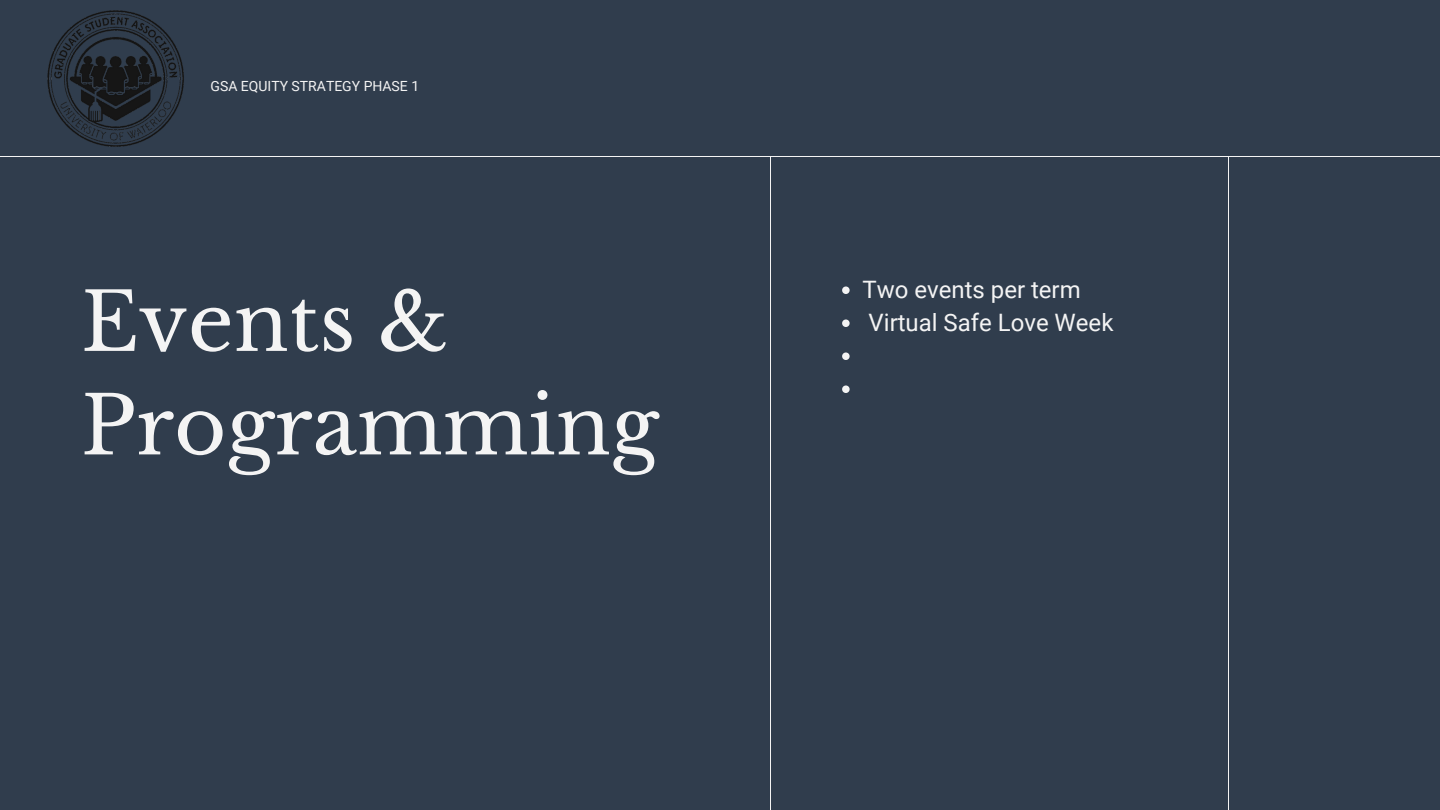
<style>
.page{position:relative;width:1440px;height:810px;background:#303d4d}
.page>*{position:absolute;margin:0;border:0;box-sizing:border-box;transform-origin:0 0}
.t1{font:80px/103.5px "Libre Baskerville";color:#f4f4f4}
.t2{font:24px "Roboto";color:#f4f4f4}
.t3{font:14px "Roboto";color:#f4f4f4}
</style>
<div class="page">
<hr style="left:0;top:156px;width:1440px;height:1px;background:#f4f4f4">
<hr style="left:770px;top:156px;width:1px;height:654px;background:#f4f4f4">
<hr style="left:1228px;top:156px;width:1px;height:654px;background:#f4f4f4">
<img style="left:47px;top:10px;width:137px;height:137px">
<svg style="left:842px;top:286px;width:8px;height:8px"></svg>
<svg style="left:842px;top:320px;width:8px;height:7px"></svg>
<svg style="left:842px;top:352px;width:8px;height:8px"></svg>
<svg style="left:842px;top:386px;width:8px;height:7px"></svg>
<p class="t3" style="left:211px;top:78px;width:210px">GSA EQUITY STRATEGY PHASE 1</p>
<p class="t1" style="left:81px;top:271px;width:579px">Events &amp;<br>Programming</p>
<p class="t2" style="left:863px;top:276px;width:220px">Two events per term</p>
<p class="t2" style="left:869px;top:309px;width:246px">Virtual Safe Love Week</p>
</div>
